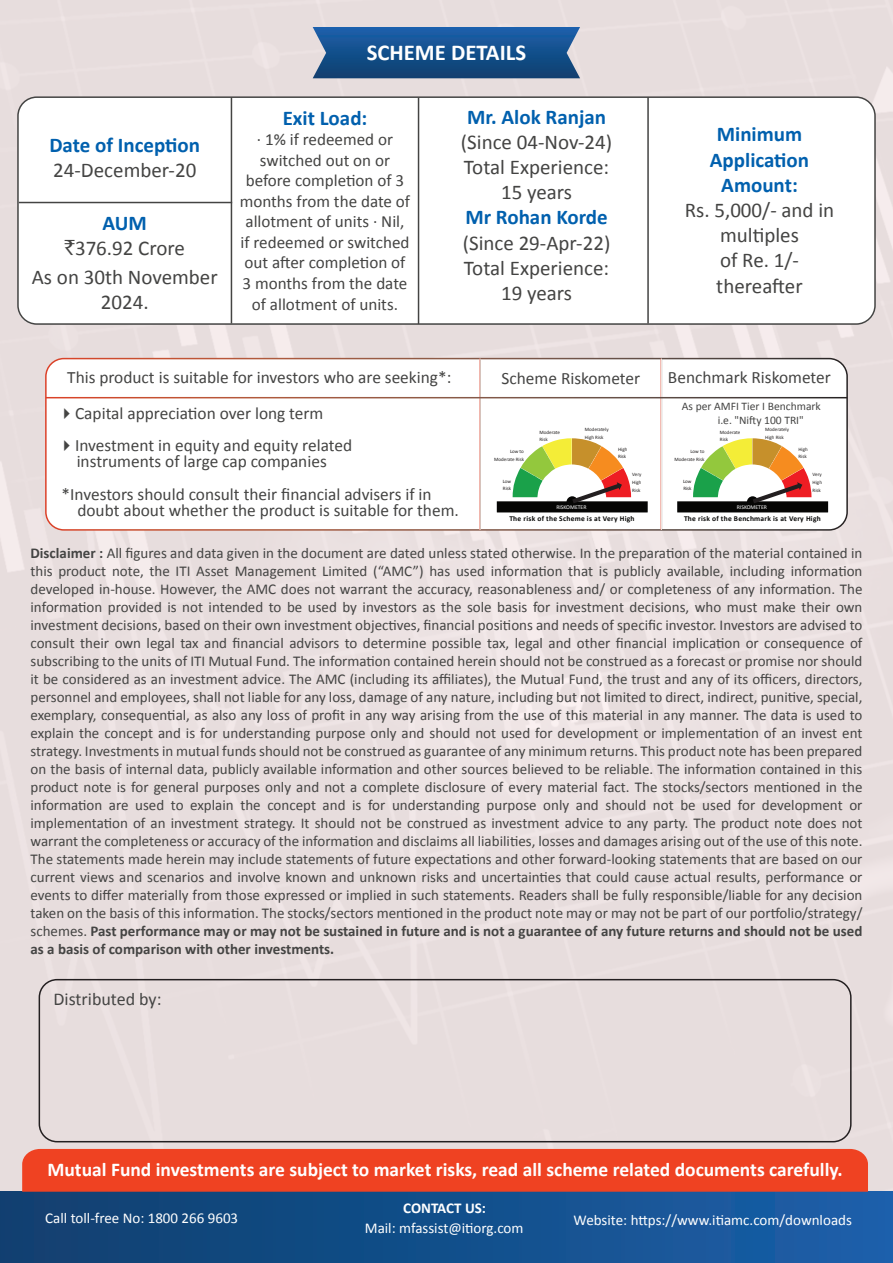
<style>
.page{position:relative;width:893px;height:1263px;background:#fff}
.page>*{position:absolute;margin:0;border:0;box-sizing:border-box;transform-origin:0 0}
.t1{font:700 22.8px "Calibri";color:#fff}
.t2{font:21px/25.2px "Calibri";color:#444443;text-align:center}
.t3{font:700 21px/25.2px "Calibri";color:#0160ae;text-align:center}
.t4{font:700 19.5px "Calibri";color:#fff}
.t5{font:18px "Calibri";color:#444443}
.t6{font:17.4px/16.4px "Calibri";color:#444443;text-align:center}
.t7{font:17.1px/20.5px "Calibri";color:#444443;text-align:center}
.t8{font:15px/18px "Calibri";color:#444443;text-align:justify}
.t9{font:15px "Calibri";color:#fff}
.t10{font:700 15px "Calibri";color:#fff}
.t11{font:11.55px/13.8px "Calibri";color:#444443}
.t12{font:700 7.5px "Calibri";letter-spacing:.03em;color:#050504}
.t13{font:5.7px "Calibri";color:#fff}
.t14{font:5.1px/7.5px "Calibri";color:#211e1e}
.s1{font-weight:700;color:#0160ae}
.s2{font-family:"Rupee Foradian"}
.s3{font-weight:700}
</style>
<div class="page">
<img style="left:0;top:0;width:893px;height:1192px">
<div style="left:0;top:1192px;width:893px;height:71px;background:linear-gradient(to right,#0e3f6e,#1b5fa9)"></div>
<div style="left:46px;top:359px;width:801px;height:171px;background:#fff;border-radius:18px"></div>
<div style="left:45px;top:358px;width:803px;height:173px;border:2px solid #fff;border-radius:18px"></div>
<hr style="left:479px;top:359px;width:2px;height:171px;background:#fff">
<hr style="left:661px;top:359px;width:1px;height:171px;background:#fff">
<hr style="left:46px;top:397px;width:801px;height:1px;background:#fff">
<div style="left:22px;top:1149px;width:846px;height:43px;background:#ef4222"></div>
<div style="left:39px;top:979px;width:813px;height:163px;border:2px solid #231f20;border-radius:18px"></div>
<svg style="left:313px;top:27px;width:267px;height:51px;background:#1f5690"></svg>
<svg style="left:18px;top:97px;width:857px;height:227px"></svg>
<hr style="left:19px;top:202px;width:213px;height:1px;background:#444443">
<hr style="left:231px;top:97px;width:1px;height:226px;background:#444443">
<hr style="left:418px;top:98px;width:1px;height:226px;background:#444443">
<hr style="left:647px;top:97px;width:2px;height:226px;background:#444443">
<div style="left:17px;top:96px;width:859px;height:229px;border:2px solid #444443;border-radius:19px"></div>
<svg style="left:497px;top:438px;width:151px;height:74px"></svg>
<svg style="left:677px;top:438px;width:151px;height:74px"></svg>
<h2 class="t3" style="left:49px;top:132px;width:152px">Date of Inception</h2>
<h2 class="t2" style="left:53px;top:157px;width:145px">24-December-20</h2>
<h2 class="t2" style="left:65px;top:211px;width:122px"><span class="s1">AUM<br></span><span class="s2">`</span>376.92 Crore</h2>
<h2 class="t2" style="left:32px;top:264px;width:187px">As on 30th November<br>2024.</h2>
<h1 class="t1" style="left:367px;top:38px;width:161px">SCHEME DETAILS</h1>
<h2 class="t3" style="left:467px;top:104px;width:140px">Mr. Alok Ranjan</h2>
<h2 class="t2" style="left:461px;top:130px;width:153px">(Since 04-Nov-24)<br>Total Experience:<br>15 years</h2>
<h2 class="t3" style="left:283px;top:105px;width:86px">Exit Load:</h2>
<p class="t7" style="left:240px;top:129px;width:172px">· 1% if redeemed or switched out on or before completion of 3 months from the date of allotment of units · Nil, if redeemed or switched out after completion of<br>3 months from the date of allotment of units.</p>
<h2 class="t3" style="left:710px;top:122px;width:101px">Minimum<br>Application<br>Amount:</h2>
<h2 class="t2" style="left:685px;top:197px;width:151px">Rs. 5,000/- and in multiples<br>of Re. 1/- thereafter</h2>
<h2 class="t3" style="left:465px;top:205px;width:144px">Mr Rohan Korde</h2>
<h2 class="t2" style="left:463px;top:230px;width:149px">(Since 29-Apr-22)<br>Total Experience:<br>19 years</h2>
<p class="t6" style="left:67px;top:369px;width:386px">This product is suitable for investors who are seeking*:</p>
<p class="t6" style="left:502px;top:370px;width:140px">Scheme Riskometer</p>
<p class="t6" style="left:668px;top:369px;width:164px">Benchmark Riskometer</p>
<p class="t6" style="left:58px;top:405px;width:267px">✔Capital appreciation over long term</p>
<p class="t6" style="left:58px;top:437px;width:296px">✔Investment in equity and equity related instruments of large cap companies</p>
<p class="t6" style="left:77px;top:486px;width:383px;text-align:left;text-indent:-16px">*Investors should consult their financial advisers if in doubt about whether the product is suitable for them.</p>
<p class="t11" style="left:718px;top:399px;width:105px;text-indent:-36px">As per AMFI Tier I Benchmark i.e. "Nifty 100 TRI"</p>
<p class="t14" style="left:539px;top:428px;width:22px">Moderate<br>Risk</p>
<p class="t14" style="left:585px;top:426px;width:25px">Moderately<br>High Risk</p>
<p class="t14" style="left:720px;top:428px;width:22px">Moderate<br>Risk</p>
<p class="t14" style="left:765px;top:426px;width:25px">Moderately<br>High Risk</p>
<p class="t14" style="left:618px;top:445px;width:11px">High<br>Risk</p>
<p class="t14" style="left:798px;top:445px;width:11px">High<br>Risk</p>
<p class="t14" style="left:494px;top:448px;width:31px;text-align:right">Low to<br>Moderate Risk</p>
<p class="t14" style="left:675px;top:448px;width:31px;text-align:right">Low to<br>Moderate Risk</p>
<p class="t14" style="left:632px;top:471px;width:11px;text-align:justify">Very High Risk</p>
<p class="t12" style="left:509px;top:513px;width:127px">The risk of the Scheme is at Very High</p>
<p class="t14" style="left:813px;top:471px;width:11px;text-align:justify">Very High Risk</p>
<p class="t14" style="left:683px;top:477px;width:10px">Low<br>Risk</p>
<p class="t14" style="left:503px;top:477px;width:10px">Low<br>Risk</p>
<p class="t13" style="left:737px;top:503px;width:32px">RISKOMETER</p>
<p class="t13" style="left:556px;top:503px;width:32px">RISKOMETER</p>
<p class="t12" style="left:684px;top:513px;width:138px">The risk of the Benchmark is at Very High</p>
<p class="t8" style="left:31px;top:544px;width:833px"><span class="s3">Disclaimer :</span> All figures and data given in the document are dated unless stated otherwise. In the preparation of the material contained in this product note, the ITI Asset Management Limited (“AMC”) has used information that is publicly available, including information developed in-house. However, the AMC does not warrant the accuracy, reasonableness and/ or completeness of any information. The information provided is not intended to be used by investors as the sole basis for investment decisions, who must make their own investment decisions, based on their own investment objectives, financial positions and needs of specific investor. Investors are advised to consult their own legal tax and financial advisors to determine possible tax, legal and other financial implication or consequence of subscribing to the units of ITI Mutual Fund. The information contained herein should not be construed as a forecast or promise nor should it be considered as an investment advice. The AMC (including its affiliates), the Mutual Fund, the trust and any of its officers, directors, personnel and employees, shall not liable for any loss, damage of any nature, including but not limited to direct, indirect, punitive, special, exemplary, consequential, as also any loss of profit in any way arising from the use of this material in any manner. The data is used to explain the concept and is for understanding purpose only and should not used for development or implementation of an invest ent strategy. Investments in mutual funds should not be construed as guarantee of any minimum returns. This product note has been prepared on the basis of internal data, publicly available information and other sources believed to be reliable. The information contained in this product note is for general purposes only and not a complete disclosure of every material fact. The stocks/sectors mentioned in the information are used to explain the concept and is for understanding purpose only and should not be used for development or implementation of an investment strategy. It should not be construed as investment advice to any party. The product note does not warrant the completeness or accuracy of the information and disclaims all liabilities, losses and damages arising out of the use of this note.<br>The statements made herein may include statements of future expectations and other forward-looking statements that are based on our current views and scenarios and involve known and unknown risks and uncertainties that could cause actual results, performance or events to differ materially from those expressed or implied in such statements. Readers shall be fully responsible/liable for any decision taken on the basis of this information. The stocks/sectors mentioned in the product note may or may not be part of our portfolio/strategy/ schemes. <span class="s3">Past performance may or may not be sustained in future and is not a guarantee of any future returns and should not be used as a basis of comparison with other investments.</span></p>
<p class="t5" style="left:54px;top:988px;width:110px">Distributed by:</p>
<h3 class="t4" style="left:47px;top:1157px;width:797px">Mutual Fund investments are subject to market risks, read all scheme related documents carefully.</h3>
<p class="t10" style="left:403px;top:1199px;width:84px">CONTACT US:</p>
<p class="t9" style="left:365px;top:1219px;width:160px">Mail: mfassist@itiorg.com</p>
<p class="t9" style="left:45px;top:1208px;width:194px">Call toll-free No: 1800 266 9603</p>
<p class="t9" style="left:574px;top:1210px;width:280px">Website: https://www.itiamc.com/downloads</p>
</div>
